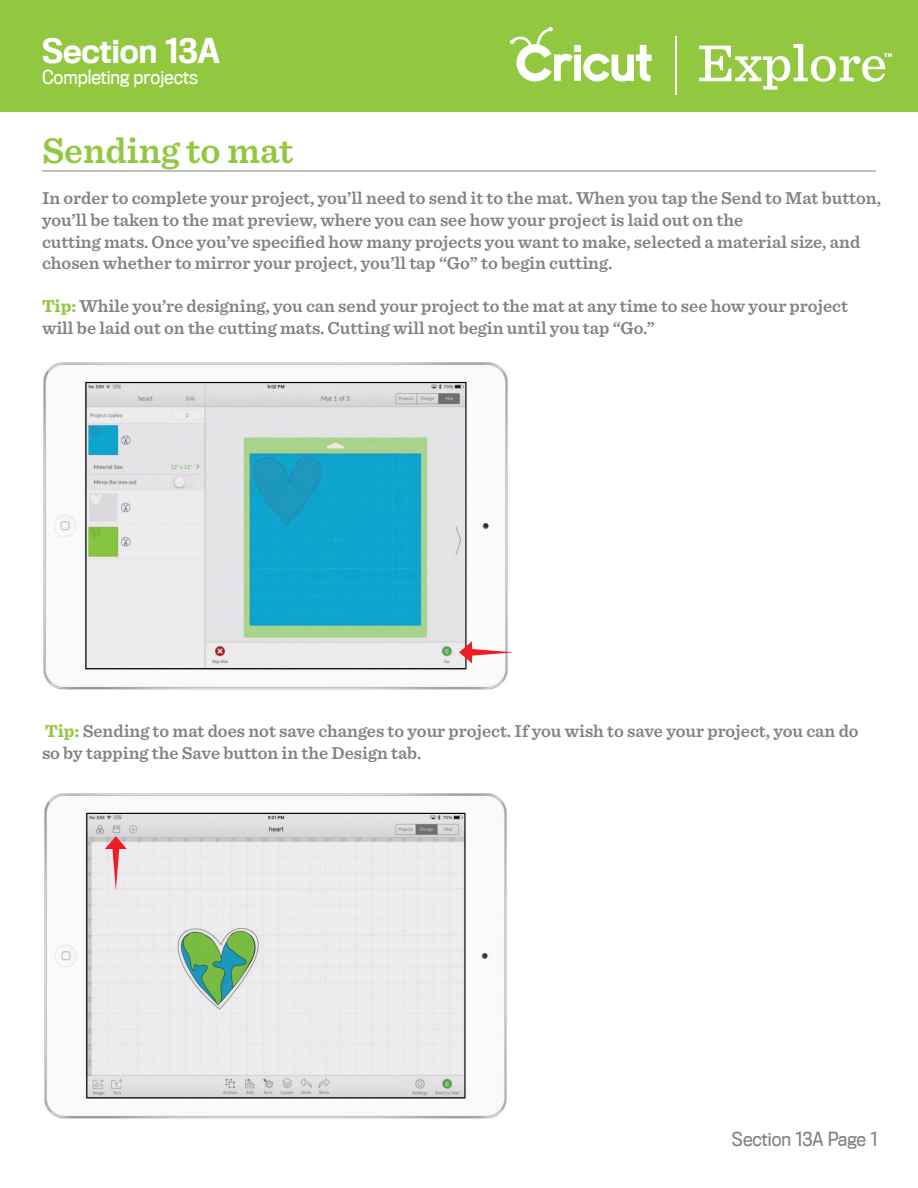
<style>
.page{position:relative;width:918px;height:1188px;background:#fff}
.page>*{position:absolute;margin:0;border:0;box-sizing:border-box;transform-origin:0 0}
.t1{font:600 37.2px "Sentinel";color:#92c840}
.t2{font:500 31.5px "Titling Gothic FB Narrow";color:#fff}
.t3{font:600 18px/21.6px "Sentinel";color:#808285}
.t4{font:18px "Titling Gothic FB Narrow";color:#fff}
.t5{font:18px "Titling Gothic FB Narrow";color:#808285}
.s1{font-weight:700;color:#92c840}
</style>
<div class="page">
<img style="left:43px;top:363px;width:465px;height:327px">
<img style="left:44px;top:793px;width:463px;height:326px">
<div style="left:0;top:0;width:918px;height:111px;background:#92c840"></div>
<div style="left:574px;top:54px;width:7px;height:27px;background:#fff"></div>
<div style="left:574px;top:45px;width:7px;height:7px;background:#fff"></div>
<svg style="left:583px;top:45px;width:69px;height:37px"></svg>
<svg style="left:510px;top:27px;width:63px;height:55px"></svg>
<svg style="left:699px;top:44px;width:193px;height:46px"></svg>
<hr style="left:675px;top:36px;width:2px;height:58px;background:#fff">
<hr style="left:42px;top:171px;width:834px;height:1px;background:#808285">
<svg style="left:105px;top:836px;width:22px;height:55px"></svg>
<svg style="left:459px;top:641px;width:54px;height:22px"></svg>
<h2 class="t2" style="left:42px;top:31px;width:180px">Section 13A</h2>
<p class="t4" style="left:42px;top:67px;width:158px">Completing projects</p>
<h1 class="t1" style="left:42px;top:121px;width:253px">Sending to mat</h1>
<p class="t3" style="left:42px;top:187px;width:841px">In order to complete your project, you’ll need to send it to the mat. When you tap the Send to Mat button, you’ll be taken to the mat preview, where you can see how your project is laid out on the<br>cutting mats. Once you’ve specified how many projects you want to make, selected a material size, and chosen whether to mirror your project, you’ll tap “Go” to begin cutting.</p>
<p class="t3" style="left:42px;top:295px;width:808px"><span class="s1">Tip:</span> While you’re designing, you can send your project to the mat at any time to see how your project will be laid out on the cutting mats. Cutting will not begin until you tap “Go.”</p>
<p class="t3" style="left:42px;top:720px;width:818px"><span class="s1">Tip:</span> Sending to mat does not save changes to your project. If you wish to save your project, you can do so by tapping the Save button in the Design tab.</p>
<p class="t5" style="left:732px;top:1128px;width:147px">Section 13A Page 1</p>
</div>
